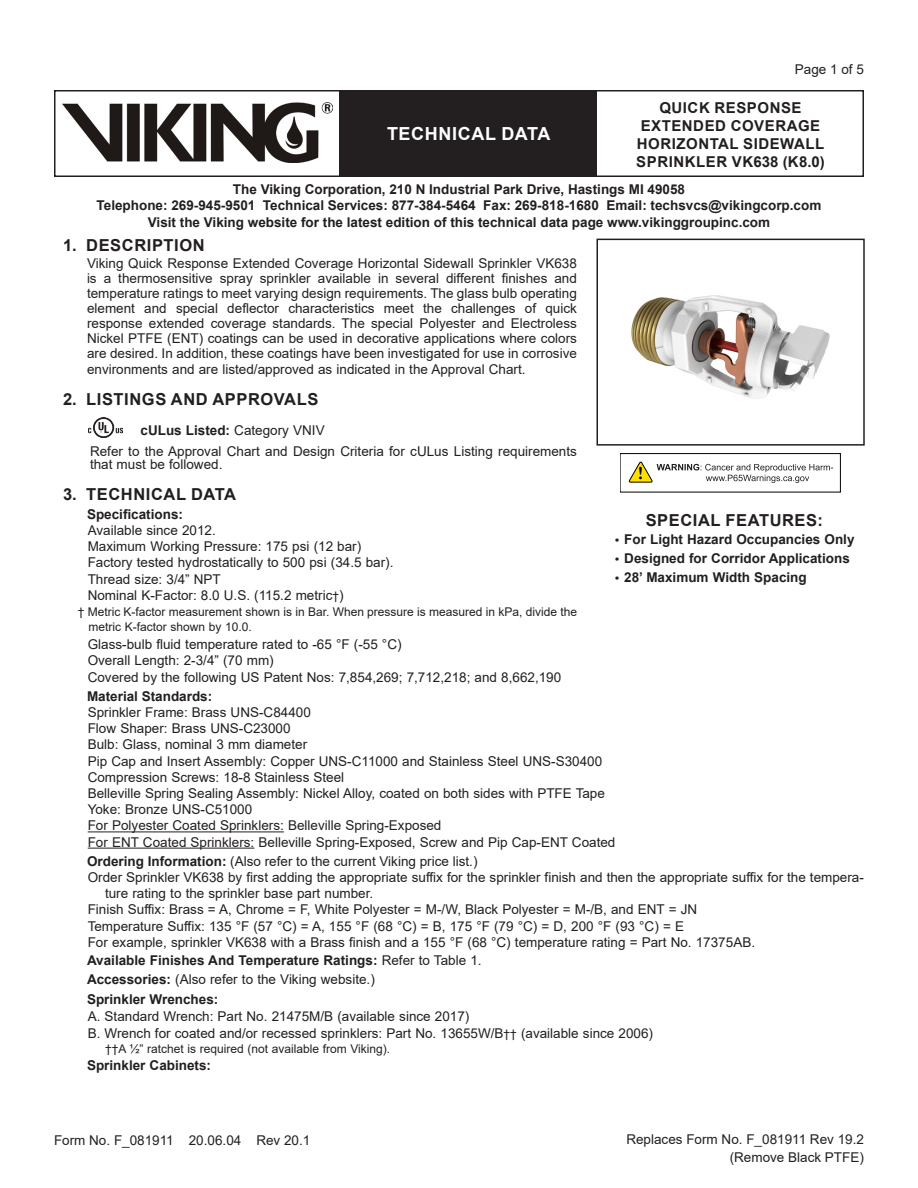
<style>
.page{position:relative;width:918px;height:1188px;background:#fff}
.page>*{position:absolute;margin:0;border:0;box-sizing:border-box;transform-origin:0 0}
.t1{font:700 18px "Arial";letter-spacing:.035em;color:#fff}
.Heading{font:700 16.5px "Arial";letter-spacing:.035em;color:#231f20}
.t2{font:700 15px/18px "Arial";letter-spacing:.035em;color:#231f20;text-align:center}
.Technical_Data{font:13.5px/16.2px "Arial";color:#231f20}
.Body_Text{font:13.5px/15.1px "Arial";color:#231f20;text-align:justify}
.Body_Text-2{font:700 13.5px/16.2px "Arial";color:#231f20;text-align:center}
.Heading_2{font:13.5px "Arial";color:#231f20}
.Right_Page_Number{font:13.5px "Arial";color:#231f20}
.Heading_2-2{font:700 13.5px "Arial";color:#231f20}
.Technical_Data-2{font:700 13.5px "Arial";color:#231f20}
.Asterisk_2{font:12px/15px "Arial";color:#231f20}
.Technical_Data-3{font:12px "Arial";color:#231f20}
.s1{font-weight:400}
.s2{font-size:12px}
.s3{font-weight:700}
.s4{font-size:11.4px}
</style>
<div class="page">
<div style="left:54px;top:90px;width:810px;height:87px;border:2px solid #231f20"></div>
<div style="left:340px;top:91px;width:257px;height:85px;background:#231f20"></div>
<img style="left:63px;top:102px;width:269px;height:60px">
<img style="left:631px;top:295px;width:199px;height:104px">
<div style="left:597px;top:239px;width:268px;height:207px;border:2px solid #231f20"></div>
<hr style="left:88px;top:831px;width:196px;height:1px;background:#231f20">
<hr style="left:88px;top:848px;width:166px;height:1px;background:#231f20">
<img style="left:88px;top:417px;width:35px;height:21px">
<svg style="left:628px;top:461px;width:205px;height:22px"></svg>
<h1 class="t1" style="left:387px;top:121px;width:165px">TECHNICAL DATA</h1>
<p class="Body_Text" style="left:795px;top:62px;width:71px">Page 1 of 5</p>
<p class="t2" style="left:636px;top:98px;width:190px">QUICK RESPONSE<br>EXTENDED COVERAGE<br>HORIZONTAL SIDEWALL<br>SPRINKLER VK638 (K8.0)</p>
<p class="Body_Text-2" style="left:97px;top:182px;width:726px">The Viking Corporation, 210 N Industrial Park Drive, Hastings MI 49058<br>Telephone: 269-945-9501 Technical Services: 877-384-5464 Fax: 269-818-1680 Email: techsvcs@vikingcorp.com<br>Visit the Viking website for the latest edition of this technical data page www.vikinggroupinc.com</p>
<p class="Heading" style="left:63px;top:234px;width:143px">1. DESCRIPTION</p>
<p class="Body_Text" style="left:87px;top:256px;width:491px">Viking Quick Response Extended Coverage Horizontal Sidewall Sprinkler VK638 is a thermosensitive spray sprinkler available in several different finishes and temperature ratings to meet varying design requirements. The glass bulb operating element and special deflector characteristics meet the challenges of quick response extended coverage standards. The special Polyester and Electroless Nickel PTFE (ENT) coatings can be used in decorative applications where colors are desired. In addition, these coatings have been investigated for use in corrosive environments and are listed/approved as indicated in the Approval Chart.</p>
<p class="Heading" style="left:63px;top:387px;width:257px">2. LISTINGS AND APPROVALS</p>
<p class="Technical_Data-2" style="left:141px;top:420px;width:186px">cULus Listed: <span class="s1">Category VNIV</span></p>
<p class="Body_Text" style="left:90px;top:444px;width:488px;line-height:13.5px">Refer to the Approval Chart and Design Criteria for cULus Listing requirements that must be followed.</p>
<p class="Heading" style="left:63px;top:482px;width:175px">3. TECHNICAL DATA</p>
<p class="Heading_2-2" style="left:87px;top:505px;width:98px">Specifications:</p>
<p class="Technical_Data" style="left:88px;top:522px;width:130px">Available since 2012.</p>
<p class="Technical_Data" style="left:88px;top:538px;width:275px">Maximum Working Pressure: 175 psi (12 bar)</p>
<p class="Technical_Data" style="left:88px;top:555px;width:307px">Factory tested hydrostatically to 500 psi (34.5 bar).</p>
<p class="Technical_Data" style="left:88px;top:571px;width:135px">Thread size: 3/4” NPT</p>
<p class="Technical_Data" style="left:88px;top:587px;width:257px">Nominal K-Factor: 8.0 U.S. (115.2 metric<span class="s2">†</span>)</p>
<p class="Asterisk_2" style="left:89px;top:605px;width:490px;text-indent:-11px">† Metric K-factor measurement shown is in Bar. When pressure is measured in kPa, divide the metric K-factor shown by 10.0.</p>
<p class="Technical_Data" style="left:88px;top:636px;width:315px">Glass-bulb fluid temperature rated to -65 °F (-55 °C)</p>
<p class="Technical_Data" style="left:88px;top:653px;width:188px">Overall Length: 2-3/4” (70 mm)</p>
<p class="Technical_Data" style="left:88px;top:669px;width:475px">Covered by the following US Patent Nos: 7,854,269; 7,712,218; and 8,662,190</p>
<p class="Heading_2-2" style="left:87px;top:687px;width:127px">Material Standards:</p>
<p class="Technical_Data" style="left:88px;top:704px;width:225px">Sprinkler Frame: Brass UNS-C84400</p>
<p class="Technical_Data" style="left:88px;top:720px;width:204px">Flow Shaper: Brass UNS-C23000</p>
<p class="Technical_Data" style="left:88px;top:737px;width:221px">Bulb: Glass, nominal 3 mm diameter</p>
<p class="Technical_Data" style="left:88px;top:753px;width:516px">Pip Cap and Insert Assembly: Copper UNS-C11000 and Stainless Steel UNS-S30400</p>
<p class="Technical_Data" style="left:88px;top:769px;width:258px">Compression Screws: 18-8 Stainless Steel</p>
<p class="Technical_Data" style="left:88px;top:785px;width:519px">Belleville Spring Sealing Assembly: Nickel Alloy, coated on both sides with PTFE Tape</p>
<p class="Technical_Data" style="left:88px;top:801px;width:166px">Yoke: Bronze UNS-C51000</p>
<p class="Technical_Data" style="left:88px;top:818px;width:355px">For Polyester Coated Sprinklers: Belleville Spring-Exposed</p>
<p class="Technical_Data" style="left:88px;top:834px;width:529px">For ENT Coated Sprinklers: Belleville Spring-Exposed, Screw and Pip Cap-ENT Coated</p>
<p class="Heading_2" style="left:87px;top:852px;width:392px"><span class="s3">Ordering Information:</span> (Also refer to the current Viking price list.)</p>
<p class="Technical_Data" style="left:105px;top:869px;width:760px;text-indent:-17px">Order Sprinkler VK638 by first adding the appropriate suffix for the sprinkler finish and then the appropriate suffix for the tempera&shy;ture rating to the sprinkler base part number.</p>
<p class="Technical_Data" style="left:88px;top:902px;width:611px">Finish Suffix: Brass = A, Chrome = F, White Polyester = M-/W, Black Polyester = M-/B, and ENT = JN</p>
<p class="Technical_Data" style="left:88px;top:918px;width:598px">Temperature Suffix: 135 °F (57 °C) = A, 155 °F (68 °C) = B, 175 °F (79 °C) = D, 200 °F (93 °C) = E</p>
<p class="Technical_Data" style="left:88px;top:934px;width:669px">For example, sprinkler VK638 with a Brass finish and a 155 °F (68 °C) temperature rating = Part No. 17375AB.</p>
<p class="Body_Text-2" style="left:87px;top:952px;width:396px">Available Finishes And Temperature Ratings: <span class="s1">Refer to Table 1.</span></p>
<p class="Body_Text" style="left:87px;top:972px;width:289px"><span class="s3">Accessories:</span> (Also refer to the Viking website.)</p>
<p class="Body_Text-2" style="left:87px;top:991px;width:133px">Sprinkler Wrenches:</p>
<p class="Technical_Data" style="left:88px;top:1008px;width:383px">A. Standard Wrench: Part No. 21475M/B (available since 2017)</p>
<p class="Technical_Data" style="left:88px;top:1025px;width:567px">B. Wrench for coated and/or recessed sprinklers: Part No. 13655W/B<span class="s2">††</span> (available since 2006)</p>
<p class="Technical_Data-3" style="left:105px;top:1040px;width:287px">††A ½” ratchet is required (not available from Viking).</p>
<p class="Body_Text-2" style="left:87px;top:1058px;width:126px">Sprinkler Cabinets:</p>
<p class="Heading" style="left:646px;top:509px;width:179px">SPECIAL FEATURES:</p>
<p class="Body_Text-2" style="left:615px;top:531px;width:241px"><span class="s4">•</span> For Light Hazard Occupancies Only</p>
<p class="Body_Text-2" style="left:615px;top:550px;width:236px"><span class="s4">•</span> Designed for Corridor Applications</p>
<p class="Body_Text-2" style="left:615px;top:569px;width:193px"><span class="s4">•</span> 28’ Maximum Width Spacing</p>
<p class="Body_Text" style="left:54px;top:1133px;width:258px">Form No. F_081911 20.06.04 Rev 20.1</p>
<p class="Right_Page_Number" style="left:626px;top:1130px;width:239px">Replaces Form No. F_081911 Rev 19.2</p>
<p class="Right_Page_Number" style="left:730px;top:1148px;width:136px">(Remove Black PTFE)</p>
</div>
